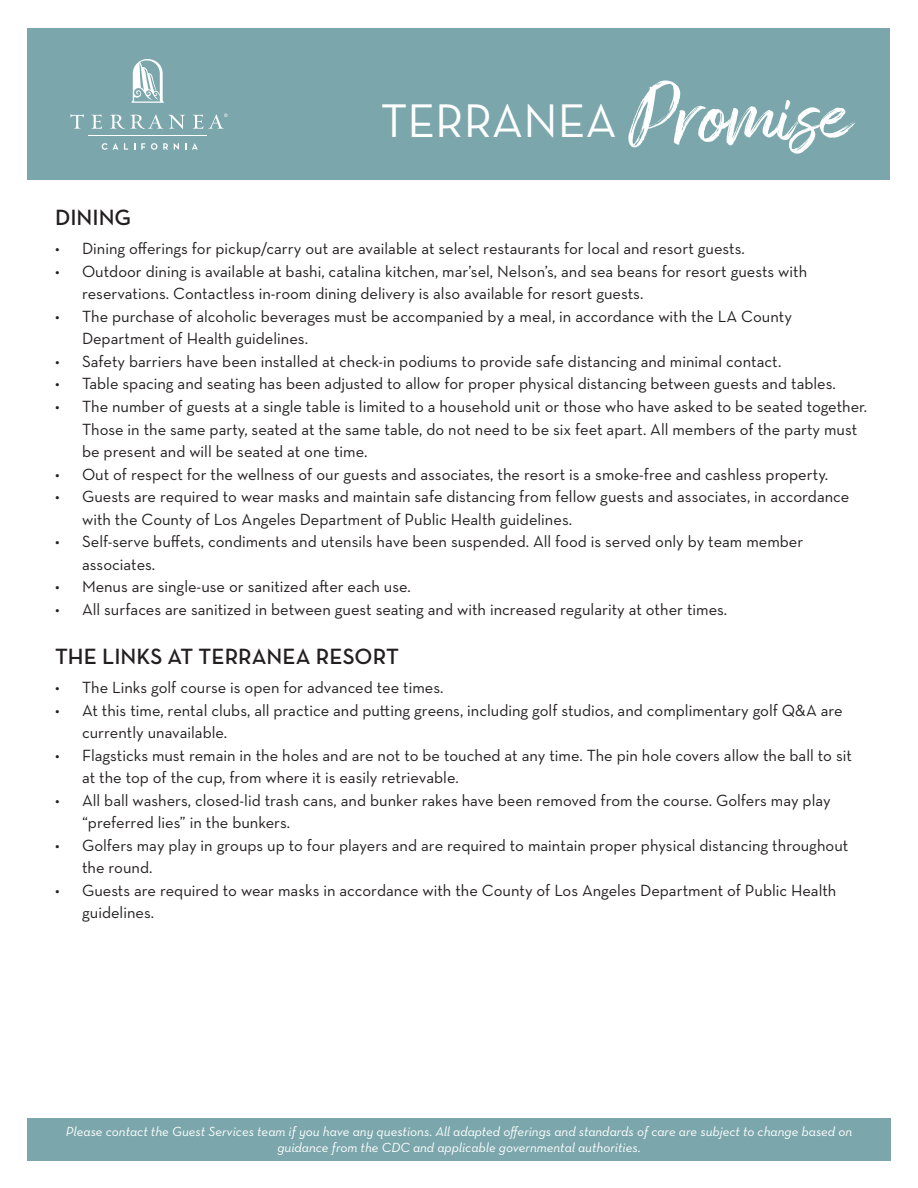
<style>
.page{position:relative;width:918px;height:1188px;background:#fff}
.page>*{position:absolute;margin:0;border:0;box-sizing:border-box;transform-origin:0 0}
.t1{font:48px "Neutraface Text";color:#fff}
.t2{font:600 22.5px "Neutraface Text";color:#231f20}
.t3{font:16.5px/22.5px "Neutraface Text";color:#231f20}
.t4{font:italic 13.5px/16.2px "Neutraface Text";color:#fff;text-align:center}
.s1{font-family:"Amithen";font-size:84px}
</style>
<div class="page">
<div style="left:27px;top:1119px;width:864px;height:42px;background:#7ba7ac"></div>
<div style="left:28px;top:28px;width:862px;height:151px;background:#7ba7ac"></div>
<svg style="left:131px;top:59px;width:33px;height:44px"></svg>
<svg style="left:70px;top:114px;width:14px;height:15px"></svg>
<svg style="left:91px;top:115px;width:11px;height:14px"></svg>
<svg style="left:110px;top:114px;width:75px;height:15px"></svg>
<svg style="left:193px;top:114px;width:35px;height:15px"></svg>
<hr style="left:88px;top:135px;width:119px;height:1px;background:#fff">
<svg style="left:102px;top:143px;width:16px;height:7px"></svg>
<svg style="left:124px;top:143px;width:4px;height:7px"></svg>
<svg style="left:141px;top:143px;width:4px;height:7px"></svg>
<svg style="left:151px;top:143px;width:6px;height:7px"></svg>
<svg style="left:163px;top:143px;width:5px;height:7px"></svg>
<svg style="left:174px;top:143px;width:5px;height:7px"></svg>
<svg style="left:192px;top:143px;width:6px;height:7px"></svg>
<h1 class="t1" style="left:381px;top:91px;width:471px">TERRANEA <span class="s1">Promise</span></h1>
<h2 class="t2" style="left:55px;top:203px;width:78px">DINING</h2>
<p class="t3" style="left:55px;top:237px;width:691px">• Dining offerings for pickup/carry out are available at select restaurants for local and resort guests.</p>
<p class="t3" style="left:82px;top:260px;width:727px;text-indent:-27px">• Outdoor dining is available at bashi, catalina kitchen, mar’sel, Nelson’s, and sea beans for resort guests with reservations. Contactless in-room dining delivery is also available for resort guests.</p>
<p class="t3" style="left:82px;top:305px;width:711px;text-indent:-27px">• The purchase of alcoholic beverages must be accompanied by a meal, in accordance with the LA County<br>Department of Health guidelines.</p>
<p class="t3" style="left:55px;top:350px;width:728px">• Safety barriers have been installed at check-in podiums to provide safe distancing and minimal contact.</p>
<p class="t3" style="left:55px;top:372px;width:782px">• Table spacing and seating has been adjusted to allow for proper physical distancing between guests and tables.</p>
<p class="t3" style="left:82px;top:395px;width:787px;text-indent:-27px">• The number of guests at a single table is limited to a household unit or those who have asked to be seated together.<br>Those in the same party, seated at the same table, do not need to be six feet apart. All members of the party must be present and will be seated at one time.</p>
<p class="t3" style="left:55px;top:462px;width:774px">• Out of respect for the wellness of our guests and associates, the resort is a smoke-free and cashless property.</p>
<p class="t3" style="left:82px;top:485px;width:769px;text-indent:-27px">• Guests are required to wear masks and maintain safe distancing from fellow guests and associates, in accordance with the County of Los Angeles Department of Public Health guidelines.</p>
<p class="t3" style="left:82px;top:530px;width:723px;text-indent:-27px">• Self-serve buffets, condiments and utensils have been suspended. All food is served only by team member associates.</p>
<p class="t3" style="left:55px;top:575px;width:357px">• Menus are single-use or sanitized after each use.</p>
<p class="t3" style="left:55px;top:597px;width:674px">• All surfaces are sanitized in between guest seating and with increased regularity at other times.</p>
<h2 class="t2" style="left:55px;top:642px;width:345px">THE LINKS AT TERRANEA RESORT</h2>
<p class="t3" style="left:55px;top:676px;width:390px">• The Links golf course is open for advanced tee times.</p>
<p class="t3" style="left:82px;top:699px;width:762px;text-indent:-27px">• At this time, rental clubs, all practice and putting greens, including golf studios, and complimentary golf Q&amp;A are currently unavailable.</p>
<p class="t3" style="left:82px;top:744px;width:771px;text-indent:-27px">• Flagsticks must remain in the holes and are not to be touched at any time. The pin hole covers allow the ball to sit at the top of the cup, from where it is easily retrievable.</p>
<p class="t3" style="left:82px;top:789px;width:750px;text-indent:-27px">• All ball washers, closed-lid trash cans, and bunker rakes have been removed from the course. Golfers may play “preferred lies” in the bunkers.</p>
<p class="t3" style="left:82px;top:834px;width:768px;text-indent:-27px">• Golfers may play in groups up to four players and are required to maintain proper physical distancing throughout the round.</p>
<p class="t3" style="left:82px;top:879px;width:756px;text-indent:-27px">• Guests are required to wear masks in accordance with the County of Los Angeles Department of Public Health guidelines.</p>
<p class="t4" style="left:66px;top:1123px;width:788px">Please contact the Guest Services team if you have any questions. All adapted offerings and standards of care are subject to change based on guidance from the CDC and applicable governmental authorities.</p>
</div>
